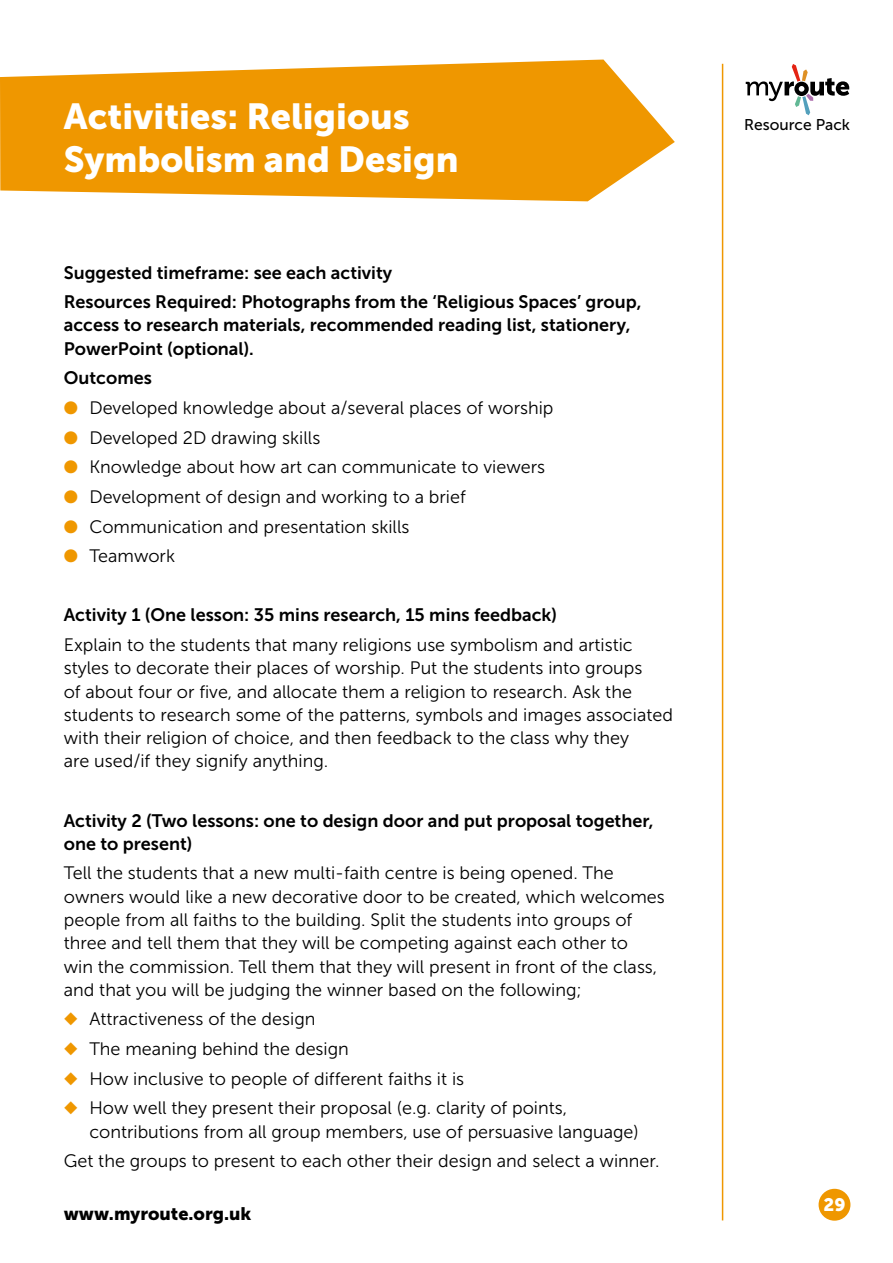
<style>
.page{position:relative;width:893px;height:1263px;background:#fff}
.page>*{position:absolute;margin:0;border:0;box-sizing:border-box;transform-origin:0 0}
.t1{font:36px/43.5px "Museo Sans 900";color:#fff}
.t2{font:18px/23.2px "Museo Sans 300";color:#000}
.t3{font:18px/23.2px "Museo Sans 700";color:#000}
.t4{font:18px "Museo Sans 900";color:#000}
.t5{font:18px "Museo Sans 900";color:#fff}
.t6{font:15.6px "Museo Sans 500";color:#000}
.s1{color:#ef9700}
</style>
<div class="page">
<svg style="left:0;top:60px;width:675px;height:141px;fill:#ef9700"></svg>
<hr style="left:722px;top:64px;width:1px;height:1156px;background:#ef9700">
<div style="left:819px;top:1189px;width:31px;height:32px;background:#ef9700;border-radius:50%"></div>
<svg style="left:746px;top:64px;width:103px;height:51px"></svg>
<h1 class="t1" style="left:64px;top:94px;width:396px">Activities: Religious<br>Symbolism and Design</h1>
<p class="t3" style="left:64px;top:257px;width:579px;line-height:29.7px">Suggested timeframe: see each activity<br>Resources Required: Photographs from the ‘Religious Spaces’ group,</p>
<p class="t3" style="left:64px;top:314px;width:568px">access to research materials, recommended reading list, stationery,<br>PowerPoint (optional).</p>
<p class="t3" style="left:64px;top:366px;width:90px">Outcomes</p>
<p class="t2" style="left:64px;top:396px;width:491px"><span class="s1">●</span> Developed knowledge about a/several places of worship</p>
<p class="t2" style="left:64px;top:426px;width:258px"><span class="s1">●</span> Developed 2D drawing skills</p>
<p class="t2" style="left:64px;top:456px;width:483px"><span class="s1">●</span> Knowledge about how art can communicate to viewers</p>
<p class="t2" style="left:64px;top:485px;width:404px"><span class="s1">●</span> Development of design and working to a brief</p>
<p class="t2" style="left:64px;top:515px;width:347px"><span class="s1">●</span> Communication and presentation skills</p>
<p class="t2" style="left:64px;top:544px;width:113px"><span class="s1">●</span> Teamwork</p>
<p class="t3" style="left:64px;top:603px;width:495px">Activity 1 (One lesson: 35 mins research, 15 mins feedback)</p>
<p class="t2" style="left:64px;top:633px;width:611px">Explain to the students that many religions use symbolism and artistic styles to decorate their places of worship. Put the students into groups<br>of about four or five, and allocate them a religion to research. Ask the students to research some of the patterns, symbols and images associated with their religion of choice, and then feedback to the class why they<br>are used/if they signify anything.</p>
<p class="t3" style="left:64px;top:809px;width:591px">Activity 2 (Two lessons: one to design door and put proposal together, one to present)</p>
<p class="t2" style="left:64px;top:862px;width:602px">Tell the students that a new multi-faith centre is being opened. The owners would like a new decorative door to be created, which welcomes people from all faiths to the building. Split the students into groups of three and tell them that they will be competing against each other to<br>win the commission. Tell them that they will present in front of the class, and that you will be judging the winner based on the following;</p>
<p class="t2" style="left:64px;top:1008px;width:253px"><span class="s1">◆</span> Attractiveness of the design</p>
<p class="t2" style="left:64px;top:1037px;width:287px"><span class="s1">◆</span> The meaning behind the design</p>
<p class="t2" style="left:64px;top:1067px;width:402px"><span class="s1">◆</span> How inclusive to people of different faiths it is</p>
<p class="t2" style="left:89px;top:1096px;width:551px;text-indent:-26px"><span class="s1">◆</span> How well they present their proposal (e.g. clarity of points, contributions from all group members, use of persuasive language)</p>
<p class="t2" style="left:64px;top:1149px;width:597px">Get the groups to present to each other their design and select a winner.</p>
<p class="t4" style="left:64px;top:1204px;width:189px">www.myroute.org.uk</p>
<p class="t6" style="left:744px;top:116px;width:107px">Resource Pack</p>
<p class="t5" style="left:823px;top:1195px;width:23px">29</p>
</div>
